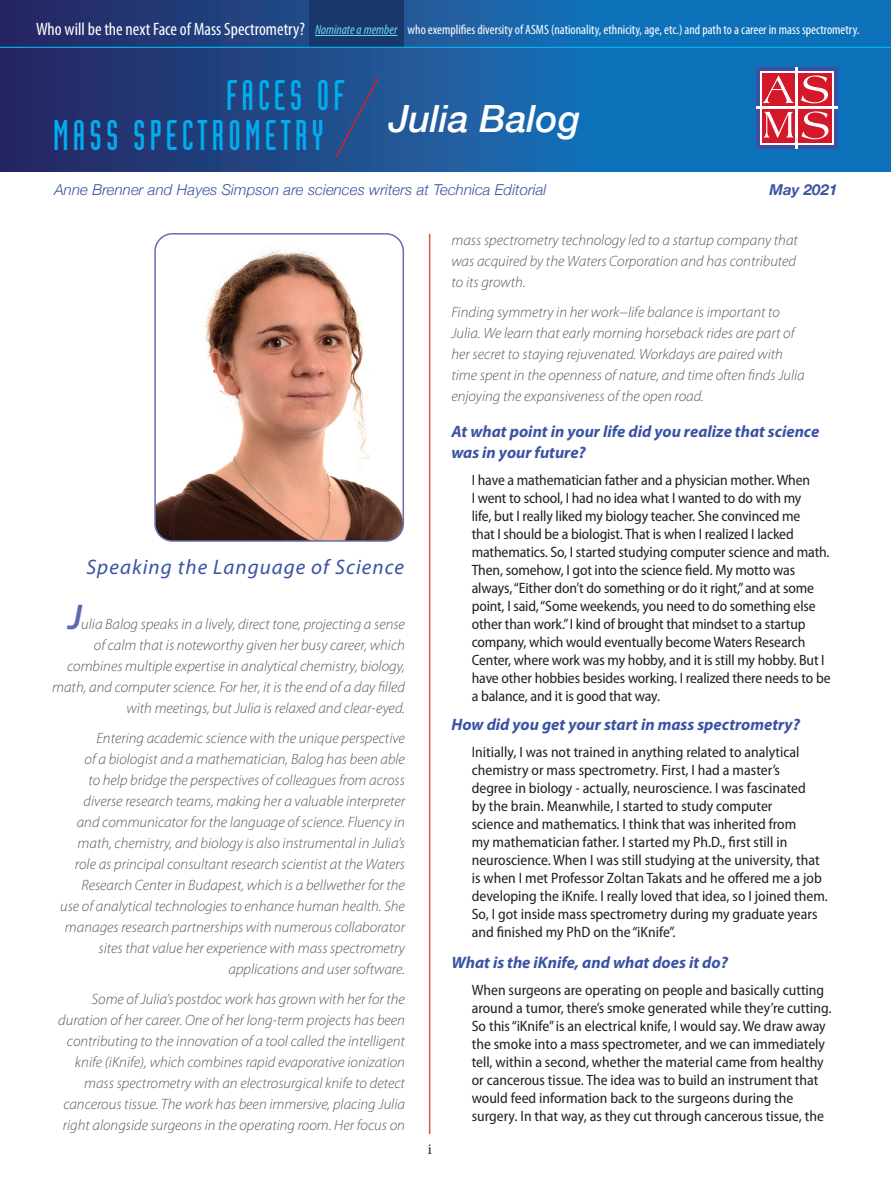
<style>
.page{position:relative;width:891px;height:1188px;background:#fff}
.page>*{position:absolute;margin:0;border:0;box-sizing:border-box;transform-origin:0 0}
.t1{font:42px "Industria Solid";letter-spacing:.1em;color:#00aeef}
.t2{font:italic 500 37.5px "Helvetica Neue";color:#fff}
.t3{font:italic 600 36px "Myriad Pro";color:#5d6ab2}
.t4{font:italic 21px "Myriad Pro";letter-spacing:.05em;color:#3a53a3}
.t5{font:condensed 18px "Myriad Pro";color:#fff}
.t6{font:italic 700 16.5px/21px "Myriad Pro";color:#3a53a3}
.t7{font:semi-condensed 15px/18px "Myriad Pro";color:#231f20}
.t8{font:italic 300 15px/21px "Myriad Pro";color:#57585a;text-align:right}
.t9{font:italic 300 15px "Helvetica Neue";letter-spacing:.005em;color:#3c51a2}
.t10{font:italic 700 15px "Helvetica Neue";letter-spacing:.005em;color:#3c51a2}
.t11{font:15px "Minion Pro";color:#231f20}
.t12{font:condensed 13.5px "Myriad Pro";color:#fff}
.s1{font-style:italic;color:#6cd2fb}
</style>
<div class="page">
<svg style="left:0;top:0;width:891px;height:172px;background:#195698"></svg>
<hr style="left:429px;top:234px;width:1px;height:900px;background:#d95842">
<div style="left:756px;top:67px;width:81px;height:81px;background:linear-gradient(to right,#3c51a2,#3c51a2)"></div>
<svg style="left:760px;top:71px;width:73px;height:73px"></svg>
<div style="left:762px;top:73px;width:69px;height:69px;background:#d5172a"></div>
<hr style="left:796px;top:67px;width:2px;height:81px;background:#fff">
<hr style="left:756px;top:106px;width:81px;height:3px;background:#fff">
<svg style="left:763px;top:76px;width:31px;height:27px"></svg>
<svg style="left:801px;top:75px;width:27px;height:28px"></svg>
<svg style="left:764px;top:112px;width:30px;height:26px"></svg>
<svg style="left:802px;top:111px;width:26px;height:28px"></svg>
<div style="left:334px;top:76px;width:46px;height:83px;background:#205190"></div>
<img style="left:157px;top:236px;width:244px;height:303px">
<div style="left:154px;top:233px;width:250px;height:309px;border:2px solid #646db3;border-radius:17px"></div>
<div style="left:309px;top:0;width:95px;height:48px;background:#18376a"></div>
<hr style="left:315px;top:35px;width:82px;height:1px;background:#6cd2fb">
<hr style="left:0;top:47px;width:891px;height:1px;background:#00baf1">
<p class="t5" style="left:36px;top:18px;width:270px">Who will be the next Face of Mass Spectrometry?</p>
<p class="t12" style="left:315px;top:22px;width:546px"><span class="s1">Nominate a member</span> who exemplifies diversity of ASMS (nationality, ethnicity, age, etc.) and path to a career in mass spectrometry.</p>
<p class="t1" style="left:226px;top:72px;width:120px">FACES OF</p>
<p class="t1" style="left:53px;top:112px;width:272px">MASS SPECTROMETRY</p>
<p class="t2" style="left:389px;top:87px;width:193px">Julia Balog</p>
<p class="t9" style="left:54px;top:178px;width:493px">Anne Brenner and Hayes Simpson are sciences writers at Technica Editorial</p>
<p class="t10" style="left:769px;top:178px;width:70px">May 2021</p>
<p class="t4" style="left:86px;top:554px;width:319px">Speaking the Language of Science</p>
<p class="t3" style="left:68px;top:594px;width:15px">J</p>
<p class="t8" style="left:52px;top:613px;width:354px">ulia Balog speaks in a lively, direct tone, projecting a sense<br>of calm that is noteworthy given her busy career, which combines multiple expertise in analytical chemistry, biology, math, and computer science. For her, it is the end of a day filled with meetings, but Julia is relaxed and clear-eyed.</p>
<p class="t8" style="left:60px;top:727px;width:346px">Entering academic science with the unique perspective<br>of a biologist and a mathematician, Balog has been able<br>to help bridge the perspectives of colleagues from across diverse research teams, making her a valuable interpreter and communicator for the language of science. Fluency in math, chemistry, and biology is also instrumental in Julia’s role as principal consultant research scientist at the Waters Research Center in Budapest, which is a bellwether for the use of analytical technologies to enhance human health. She manages research partnerships with numerous collaborator sites that value her experience with mass spectrometry applications and user software.</p>
<p class="t8" style="left:58px;top:988px;width:348px">Some of Julia’s postdoc work has grown with her for the duration of her career. One of her long-term projects has been contributing to the innovation of a tool called the intelligent knife (iKnife), which combines rapid evaporative ionization mass spectrometry with an electrosurgical knife to detect cancerous tissue. The work has been immersive, placing Julia right alongside surgeons in the operating room. Her focus on</p>
<p class="t11" style="left:428px;top:1139px;width:6px">i</p>
<p class="t8" style="left:452px;top:229px;width:348px;text-align:justify">mass spectrometry technology led to a startup company that was acquired by the Waters Corporation and has contributed to its growth.</p>
<p class="t8" style="left:452px;top:301px;width:355px;text-align:left">Finding symmetry in her work−life balance is important to Julia. We learn that early morning horseback rides are part of her secret to staying rejuvenated. Workdays are paired with time spent in the openness of nature, and time often finds Julia enjoying the expansiveness of the open road.</p>
<p class="t6" style="left:452px;top:420px;width:369px">At what point in your life did you realize that science was in your future?</p>
<p class="t7" style="left:472px;top:471px;width:360px">I have a mathematician father and a physician mother. When<br>I went to school, I had no idea what I wanted to do with my<br>life, but I really liked my biology teacher. She convinced me<br>that I should be a biologist. That is when I realized I lacked mathematics. So, I started studying computer science and math.<br>Then, somehow, I got into the science field. My motto was always, “Either don’t do something or do it right,” and at some point, I said, “Some weekends, you need to do something else other than work.” I kind of brought that mindset to a startup company, which would eventually become Waters Research Center, where work was my hobby, and it is still my hobby. But I have other hobbies besides working. I realized there needs to be a balance, and it is good that way.</p>
<p class="t6" style="left:452px;top:713px;width:350px">How did you get your start in mass spectrometry?</p>
<p class="t7" style="left:472px;top:742px;width:358px">Initially, I was not trained in anything related to analytical chemistry or mass spectrometry. First, I had a master’s<br>degree in biology - actually, neuroscience. I was fascinated<br>by the brain. Meanwhile, I started to study computer<br>science and mathematics. I think that was inherited from<br>my mathematician father. I started my Ph.D., first still in neuroscience. When I was still studying at the university, that is when I met Professor Zoltan Takats and he offered me a job developing the iKnife. I really loved that idea, so I joined them.<br>So, I got inside mass spectrometry during my graduate years and finished my PhD on the “iKnife”.</p>
<p class="t6" style="left:452px;top:952px;width:278px">What is the iKnife, and what does it do?</p>
<p class="t7" style="left:472px;top:981px;width:361px">When surgeons are operating on people and basically cutting around a tumor, there’s smoke generated while they’re cutting.<br>So this “iKnife” is an electrical knife, I would say. We draw away the smoke into a mass spectrometer, and we can immediately tell, within a second, whether the material came from healthy or cancerous tissue. The idea was to build an instrument that would feed information back to the surgeons during the surgery. In that way, as they cut through cancerous tissue, the</p>
</div>
